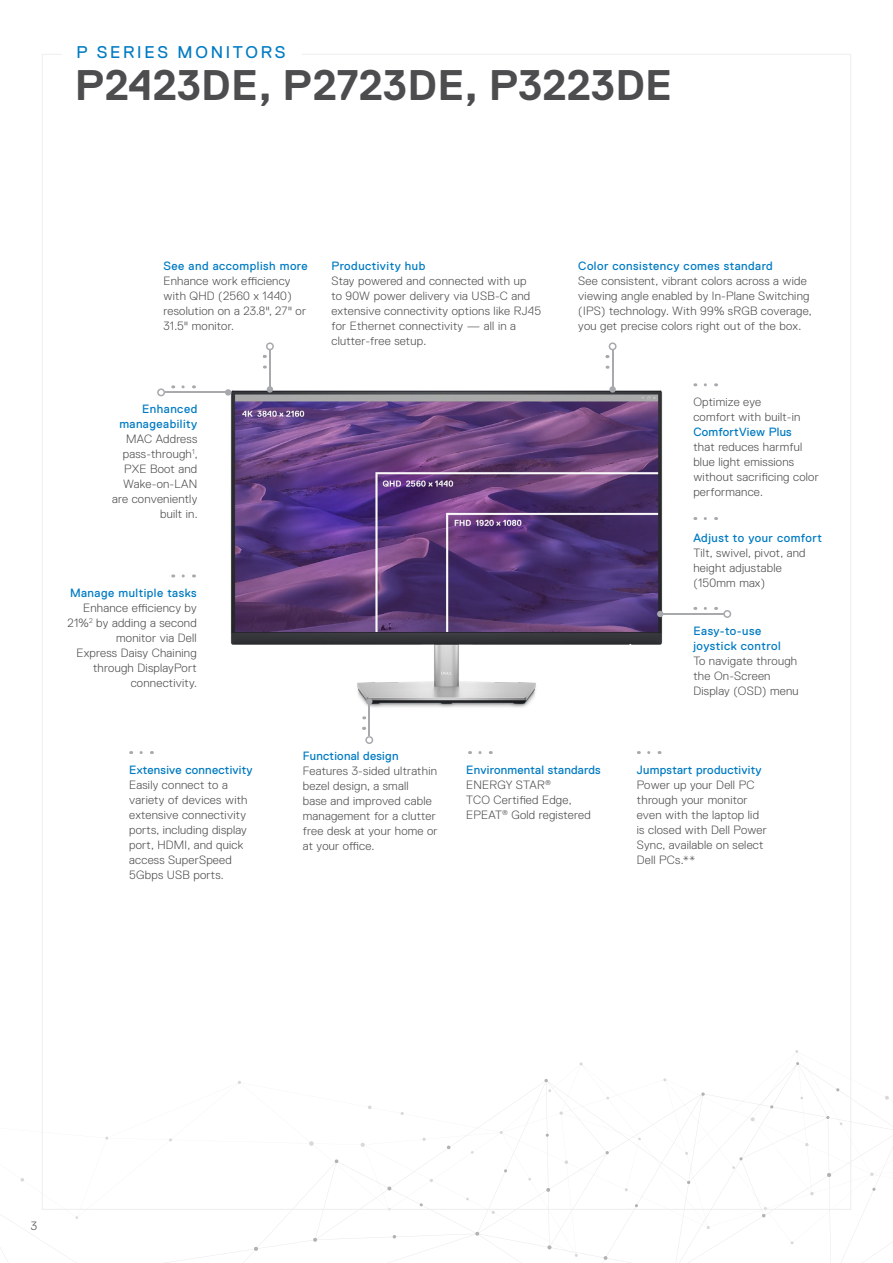
<style>
.page{position:relative;width:893px;height:1263px;background:#fff}
.page>*{position:absolute;margin:0;border:0;box-sizing:border-box;transform-origin:0 0}
.t1{font:700 42.75px "Dell Replica";color:#4d4d4f}
.t2{font:16.95px "Dell Replica";letter-spacing:.16em;color:#007bc3}
.t3{font:300 12px/15px "Dell Replica";letter-spacing:.02em;color:#4d4d4f}
.t4{font:12px/15px "Dell Replica";letter-spacing:.04em;color:#007bc3}
.t5{font:12px "Dell Replica";letter-spacing:.02em;color:#007bc3}
.s1{font-weight:400;color:#007bc3}
</style>
<div class="page">
<svg style="left:0;top:1050px;width:893px;height:213px"></svg>
<svg style="left:827px;top:1173px;width:4px;height:4px"></svg>
<svg style="left:701px;top:1092px;width:4px;height:4px"></svg>
<svg style="left:544px;top:1079px;width:4px;height:3px"></svg>
<svg style="left:604px;top:1256px;width:3px;height:4px"></svg>
<svg style="left:546px;top:1188px;width:4px;height:4px"></svg>
<svg style="left:387px;top:1186px;width:4px;height:4px"></svg>
<svg style="left:254px;top:1247px;width:4px;height:4px"></svg>
<svg style="left:547px;top:1245px;width:5px;height:4px"></svg>
<svg style="left:605px;top:1151px;width:4px;height:3px"></svg>
<svg style="left:762px;top:1207px;width:5px;height:10px"></svg>
<svg style="left:313px;top:1238px;width:4px;height:4px"></svg>
<svg style="left:335px;top:1159px;width:3px;height:4px"></svg>
<svg style="left:447px;top:1145px;width:4px;height:4px"></svg>
<svg style="left:475px;top:1232px;width:4px;height:4px"></svg>
<svg style="left:739px;top:1157px;width:4px;height:3px"></svg>
<svg style="left:872px;top:1188px;width:4px;height:3px"></svg>
<svg style="left:546px;top:1133px;width:3px;height:4px"></svg>
<img style="left:176px;top:343px;width:541px;height:411px">
<hr style="left:269px;top:350px;width:2px;height:40px;background:#a7a9ac">
<div style="left:267px;top:386px;width:6px;height:7px;background:#a7a9ac;border-radius:50%"></div>
<div style="left:266px;top:342px;width:8px;height:8px;border:2px solid #a7a9ac;border-radius:50%"></div>
<svg style="left:263px;top:355px;width:3px;height:13px"></svg>
<svg style="left:183px;top:574px;width:11px;height:3px"></svg>
<svg style="left:705px;top:383px;width:5px;height:3px"></svg>
<hr style="left:659px;top:613px;width:64px;height:1px;background:#a7a9ac">
<svg style="left:657px;top:611px;width:6px;height:6px"></svg>
<div style="left:723px;top:610px;width:8px;height:8px;border:2px solid #a7a9ac;border-radius:50%"></div>
<svg style="left:705px;top:607px;width:5px;height:3px"></svg>
<hr style="left:165px;top:392px;width:64px;height:1px;background:#a7a9ac">
<div style="left:225px;top:389px;width:6px;height:7px;background:#a7a9ac;border-radius:50%"></div>
<div style="left:157px;top:388px;width:8px;height:8px;border:2px solid #a7a9ac;border-radius:50%"></div>
<svg style="left:173px;top:385px;width:10px;height:3px"></svg>
<div style="left:609px;top:386px;width:7px;height:7px;background:#a7a9ac;border-radius:50%"></div>
<div style="left:609px;top:342px;width:8px;height:8px;border:2px solid #a7a9ac;border-radius:50%"></div>
<svg style="left:606px;top:355px;width:3px;height:14px"></svg>
<hr style="left:612px;top:349px;width:1px;height:40px;background:#a7a9ac">
<svg style="left:705px;top:517px;width:5px;height:3px"></svg>
<hr style="left:369px;top:700px;width:1px;height:36px;background:#a7a9ac">
<div style="left:366px;top:698px;width:6px;height:7px;background:#a7a9ac;border-radius:50%"></div>
<div style="left:365px;top:736px;width:8px;height:8px;border:2px solid #a7a9ac;border-radius:50%"></div>
<svg style="left:362px;top:716px;width:3px;height:14px"></svg>
<svg style="left:649px;top:751px;width:11px;height:3px"></svg>
<svg style="left:480px;top:751px;width:11px;height:3px"></svg>
<svg style="left:141px;top:751px;width:11px;height:3px"></svg>
<h2 class="t2" style="left:76px;top:43px;width:211px">P SERIES MONITORS</h2>
<h1 class="t1" style="left:75px;top:62px;width:599px">P2423DE, P2723DE, P3223DE</h1>
<p class="t4" style="left:163px;top:258px;width:146px">See and accomplish more</p>
<p class="t3" style="left:163px;top:273px;width:144px">Enhance work efficiency with QHD (2560 x 1440) resolution on a 23.8", 27" or<br>31.5" monitor.</p>
<p class="t4" style="left:119px;top:401px;width:79px;text-align:right">Enhanced manageability</p>
<p class="t3" style="left:112px;top:431px;width:87px;text-align:right">MAC Address pass-through<sup>1</sup>,<br>PXE Boot and<br>Wake-on-LAN are conveniently built in.</p>
<p class="t4" style="left:331px;top:258px;width:95px">Productivity hub</p>
<p class="t3" style="left:331px;top:273px;width:211px">Stay powered and connected with up<br>to 90W power delivery via USB-C and extensive connectivity options like RJ45 for Ethernet connectivity — all in a clutter-free setup.</p>
<p class="t3" style="left:67px;top:586px;width:131px;text-align:right"><span class="s1">Manage multiple tasks<br></span>Enhance efficiency by<br>21%<sup>2</sup> by adding a second monitor via Dell</p>
<p class="t3" style="left:76px;top:646px;width:122px;text-align:right">Express Daisy Chaining through DisplayPort connectivity.</p>
<p class="t3" style="left:578px;top:258px;width:235px"><span class="s1">Color consistency comes standard<br></span>See consistent, vibrant colors across a wide viewing angle enabled by In-Plane Switching (IPS) technology. With 99% sRGB coverage, you get precise colors right out of the box.</p>
<p class="t3" style="left:693px;top:395px;width:127px">Optimize eye<br>comfort with built-in<br><span class="s1">ComfortView Plus<br></span>that reduces harmful blue light emissions without sacrificing color performance.</p>
<p class="t3" style="left:693px;top:530px;width:130px"><span class="s1">Adjust to your comfort<br></span>Tilt, swivel, pivot, and height adjustable (150mm max)</p>
<p class="t4" style="left:693px;top:623px;width:89px">Easy-to-use joystick control</p>
<p class="t3" style="left:693px;top:653px;width:107px">To navigate through the On-Screen<br>Display (OSD) menu</p>
<p class="t5" style="left:129px;top:763px;width:125px">Extensive connectivity</p>
<p class="t3" style="left:129px;top:777px;width:120px">Easily connect to a variety of devices with extensive connectivity ports, including display port, HDMI, and quick access SuperSpeed<br>5Gbps USB ports.</p>
<p class="t5" style="left:303px;top:750px;width:97px">Functional design</p>
<p class="t3" style="left:303px;top:764px;width:136px">Features 3-sided ultrathin bezel design, a small<br>base and improved cable management for a clutter free desk at your home or at your office.</p>
<p class="t5" style="left:637px;top:763px;width:126px">Jumpstart productivity</p>
<p class="t5" style="left:466px;top:763px;width:136px">Environmental standards</p>
<p class="t3" style="left:466px;top:777px;width:86px">ENERGY STAR<sup>®</sup></p>
<p class="t3" style="left:466px;top:792px;width:126px">TCO Certified Edge,<br>EPEAT<sup>®</sup> Gold registered</p>
<p class="t3" style="left:637px;top:777px;width:131px">Power up your Dell PC through your monitor even with the laptop lid is closed with Dell Power<br>Sync, available on select<br>Dell PCs.**</p>
<p class="t3" style="left:31px;top:1219px;width:8px">3</p>
</div>
